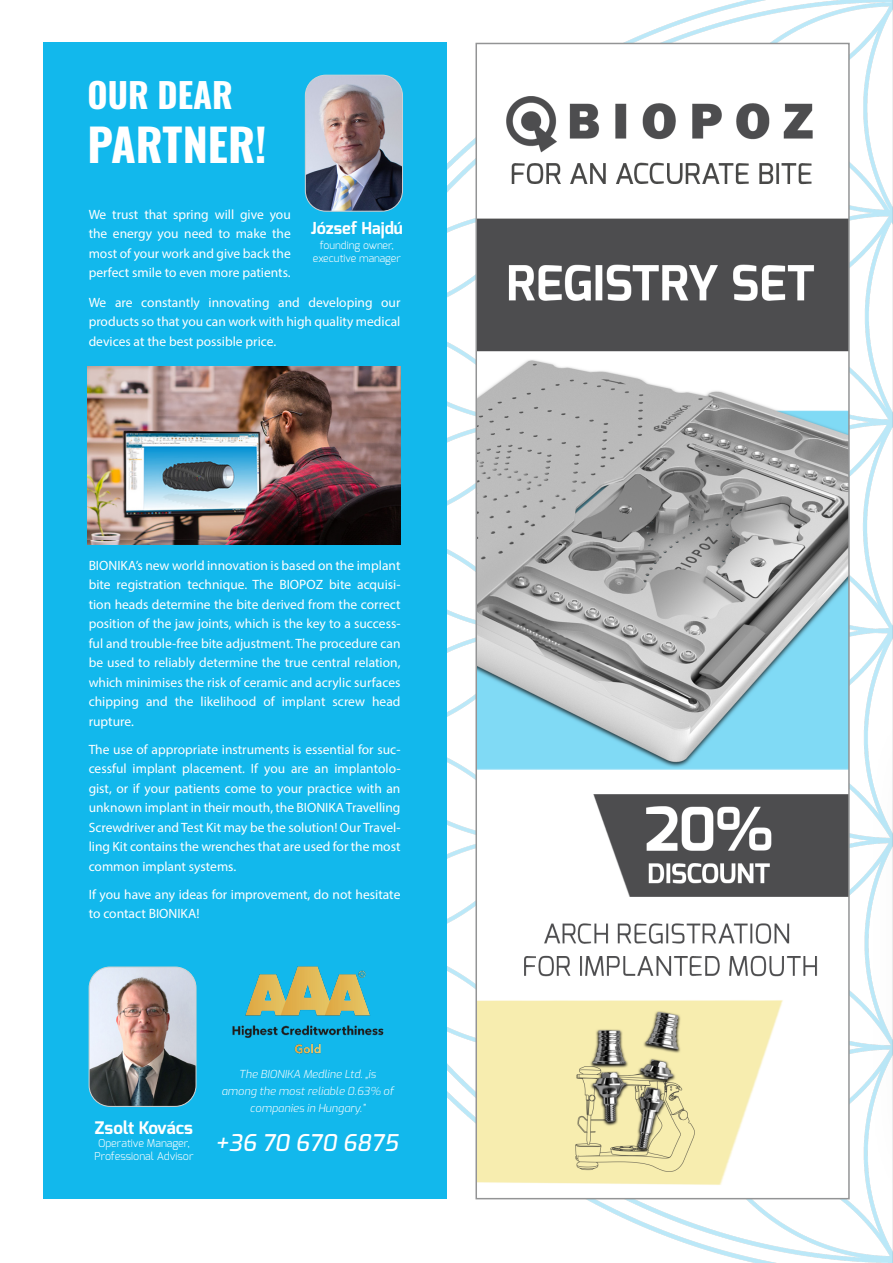
<style>
.page{position:relative;width:893px;height:1263px;background:#fff}
.page>*{position:absolute;margin:0;border:0;box-sizing:border-box;transform-origin:0 0}
.t1{font:700 45px "Oswald";color:#fff}
.t2{font:700 34.5px "Oswald";color:#fff}
.t3{font:italic 100 22.95px "Exo";color:#fff}
.t4{font:700 17.4px "Exo";color:#fff}
.t5{font:700 16.5px "Exo";color:#fff}
.t6{font:13.5px/19.5px "Myriad Pro";color:#fff;text-align:justify}
.t7{font:italic 100 11.1px/17.4px "Exo";color:#fff;text-align:center}
.t8{font:300 10.8px/12.9px "Exo";color:#fff;text-align:center}
.t9{font:300 10.5px "Exo";color:#fff}
</style>
<div class="page">
<img style="left:250px;top:0;width:642px;height:1263px">
<hr style="left:892px;top:0;width:1px;height:1263px;background:#231f20">
<div style="left:43px;top:43px;width:403px;height:1156px;background:#12b8ec"></div>
<img style="left:88px;top:540px;width:312px;height:5px">
<img style="left:88px;top:367px;width:312px;height:173px">
<img style="left:478px;top:46px;width:369px;height:1150px">
<div style="left:475px;top:43px;width:375px;height:1156px;border:2px solid #939495"></div>
<div style="left:861px;top:679px;width:32px;height:553px;background:#231f20;opacity:.16"></div>
<img style="left:305px;top:75px;width:97px;height:135px">
<div style="left:305px;top:75px;width:98px;height:137px;border:1px solid #d1d2d4;border-radius:21px"></div>
<img style="left:89px;top:968px;width:107px;height:138px">
<div style="left:89px;top:966px;width:107px;height:141px;border:1px solid #d2d3d2;border-radius:21px"></div>
<img style="left:232px;top:966px;width:151px;height:88px">
<p class="t2" style="left:88px;top:77px;width:147px">OUR DEAR</p>
<p class="t1" style="left:88px;top:121px;width:180px">PARTNER!</p>
<p class="t6" style="left:89px;top:204px;width:204px">We trust that spring will give you the energy you need to make the most of your work and give back the perfect smile to even more patients.</p>
<p class="t5" style="left:311px;top:218px;width:94px">József Hajdú</p>
<p class="t9" style="left:320px;top:239px;width:76px">founding owner,</p>
<p class="t9" style="left:313px;top:251px;width:90px">executive manager</p>
<p class="t6" style="left:89px;top:292px;width:313px">We are constantly innovating and developing our products so that you can work with high quality medical devices at the best possible price.</p>
<p class="t6" style="left:89px;top:555px;width:313px">BIONIKA’s new world innovation is based on the implant bite registration technique. The BIOPOZ bite acquisi&shy;tion heads determine the bite derived from the correct position of the jaw joints, which is the key to a success&shy;ful and trouble-free bite adjustment. The procedure can be used to reliably determine the true central relation, which minimises the risk of ceramic and acrylic surfaces chipping and the likelihood of implant screw head rupture.</p>
<p class="t6" style="left:89px;top:739px;width:313px">The use of appropriate instruments is essential for suc&shy;cessful implant placement. If you are an implantolo&shy;gist, or if your patients come to your practice with an unknown implant in their mouth, the BIONIKA Travelling Screwdriver and Test Kit may be the solution! Our Travel&shy;ling Kit contains the wrenches that are used for the most common implant systems.</p>
<p class="t6" style="left:89px;top:884px;width:313px">If you have any ideas for improvement, do not hesitate to contact BIONIKA!</p>
<p class="t4" style="left:95px;top:1116px;width:100px">Zsolt Kovács</p>
<p class="t8" style="left:94px;top:1136px;width:101px">Operative Manager,<br>Professional Advisor</p>
<p class="t7" style="left:221px;top:1064px;width:174px">The BIONIKA Medline Ltd. „is among the most reliable 0.63% of companies in Hungary.”</p>
<p class="t3" style="left:215px;top:1126px;width:185px">+36 70 670 6875</p>
</div>
